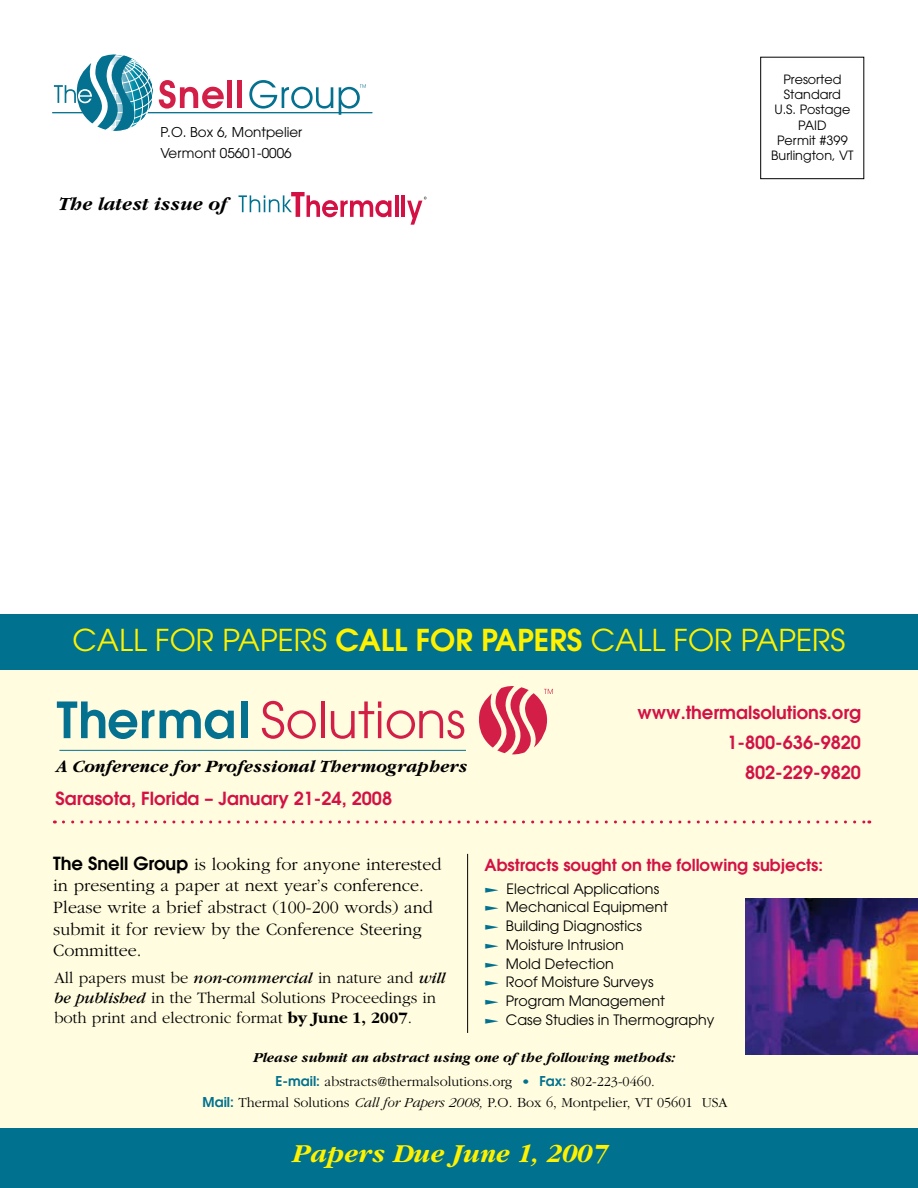
<style>
.page{position:relative;width:918px;height:1188px;background:#fff}
.page>*{position:absolute;margin:0;border:0;box-sizing:border-box;transform-origin:0 0}
.t1{font:30px "Avant Garde";color:#fff200}
.t2{font:italic 700 27px "Garamond";color:#fff200}
.t3{font:italic 700 19.5px "Garamond";color:#000}
.t4{font:300 18px/21.6px "Garamond";color:#000}
.t5{font:600 18px/30px "Avant Garde";color:#d31145;text-align:right}
.t6{font:italic 700 18px "Garamond";color:#000}
.t7{font:300 16.5px/19.8px "Garamond";color:#000}
.t8{font:600 16.5px "Avant Garde";color:#d31145}
.t9{font:14.25px/18.8px "Avant Garde";color:#000}
.t10{font:italic 700 14.25px/24px "Garamond";color:#000;text-align:center}
.t11{font:300 14.25px "Garamond";color:#000}
.t12{font:13.5px/21px "Avant Garde";color:#000}
.t13{font:12.75px/15.3px "Avant Garde";color:#000;text-align:center}
.s1{font-weight:600}
.s2{font-family:"Avant Garde";font-weight:600}
.s3{font-family:"Directions";color:#00718f}
.s4{font-weight:400;font-style:italic}
.s5{font-weight:700}
.s6{font-family:"Avant Garde";font-weight:600;font-style:normal;font-size:13.5px;color:#00718f}
.s7{font-weight:300;font-style:normal}
.s8{font-weight:300;font-style:normal;color:#00718f}
.s9{font-family:"Avant Garde";font-weight:600;font-size:13.5px;color:#00718f}
.s10{font-style:italic}
</style>
<div class="page">
<div style="left:0;top:664px;width:918px;height:502px;background:#fffcdf"></div>
<div style="left:0;top:1128px;width:918px;height:60px;background:#00718f"></div>
<div style="left:760px;top:57px;width:104px;height:122px;border:1px solid #000"></div>
<svg style="left:238px;top:192px;width:153px;height:25px"></svg>
<hr style="left:401px;top:195px;width:4px;height:22px;background:#d31145">
<hr style="left:395px;top:195px;width:4px;height:22px;background:#d31145">
<svg style="left:407px;top:197px;width:20px;height:28px"></svg>
<div style="left:0;top:614px;width:918px;height:56px;background:#00718f"></div>
<svg style="left:63px;top:820px;width:807px;height:4px"></svg>
<hr style="left:467px;top:854px;width:1px;height:179px;background:#000">
<img style="left:745px;top:898px;width:173px;height:156px">
<hr style="left:52px;top:112px;width:320px;height:1px;background:#03718f">
<hr style="left:228px;top:81px;width:4px;height:27px;background:#d31e47">
<div style="left:237px;top:81px;width:5px;height:27px;background:#d31e47"></div>
<svg style="left:249px;top:80px;width:84px;height:29px"></svg>
<svg style="left:339px;top:84px;width:27px;height:31px"></svg>
<svg style="left:54px;top:54px;width:170px;height:77px"></svg>
<svg style="left:479px;top:686px;width:74px;height:68px"></svg>
<hr style="left:59px;top:750px;width:407px;height:1px;background:#03718f">
<svg style="left:57px;top:701px;width:97px;height:38px"></svg>
<svg style="left:160px;top:710px;width:74px;height:29px"></svg>
<div style="left:241px;top:701px;width:6px;height:37px;background:#03718f"></div>
<svg style="left:262px;top:701px;width:54px;height:38px"></svg>
<hr style="left:321px;top:701px;width:4px;height:37px;background:#d31e47">
<svg style="left:331px;top:701px;width:50px;height:38px"></svg>
<svg style="left:387px;top:710px;width:77px;height:29px"></svg>
<p class="t12" style="left:160px;top:121px;width:143px">P.O. Box 6, Montpelier<br>Vermont 05601-0006</p>
<p class="t3" style="left:60px;top:193px;width:170px">The latest issue of</p>
<p class="t13" style="left:771px;top:71px;width:84px">Presorted<br>Standard<br>U.S. Postage<br>PAID<br>Permit #399<br>Burlington, VT</p>
<h1 class="t1" style="left:73px;top:622px;width:774px">CALL FOR PAPERS <span class="s1">CALL FOR PAPERS</span> CALL FOR PAPERS</h1>
<p class="t6" style="left:57px;top:757px;width:413px">A Conference for Professional Thermographers</p>
<p class="t5" style="left:55px;top:783px;width:338px">Sarasota, Florida – January 21-24, 2008</p>
<p class="t5" style="left:637px;top:698px;width:225px">www.thermalsolutions.org<br>1-800-636-9820<br>802-229-9820</p>
<p class="t4" style="left:53px;top:853px;width:390px"><span class="s2">The Snell Group</span> is looking for anyone interested in presenting a paper at next year’s conference.<br>Please write a brief abstract (100-200 words) and submit it for review by the Conference Steering Committee.</p>
<p class="t8" style="left:484px;top:854px;width:340px">Abstracts sought on the following subjects:</p>
<p class="t9" style="left:484px;top:879px;width:231px"><span class="s3">l</span> Electrical Applications<br><span class="s3">l</span> Mechanical Equipment<br><span class="s3">l</span> Building Diagnostics<br><span class="s3">l</span> Moisture Intrusion<br><span class="s3">l</span> Mold Detection<br><span class="s3">l</span> Roof Moisture Surveys<br><span class="s3">l</span> Program Management<br><span class="s3">l</span> Case Studies in Thermography</p>
<p class="t7" style="left:54px;top:968px;width:393px">All papers must be <span class="s4">non-commercial</span> in nature and <span class="s4">will be published</span> in the Thermal Solutions Proceedings in both print and electronic format <span class="s5">by June 1, 2007</span>.</p>
<p class="t10" style="left:254px;top:1046px;width:424px">Please submit an abstract using one of the following methods:<br><span class="s6">E-mail:</span> <span class="s7">abstracts@thermalsolutions.org</span> <span class="s8">•</span> <span class="s6">Fax:</span> <span class="s7">802-223-0460.</span></p>
<p class="t11" style="left:203px;top:1095px;width:527px"><span class="s9">Mail:</span> Thermal Solutions <span class="s10">Call for Papers 2008,</span> P.O. Box 6, Montpelier, VT 05601 USA</p>
<h2 class="t2" style="left:294px;top:1139px;width:317px">Papers Due June 1, 2007</h2>
</div>
